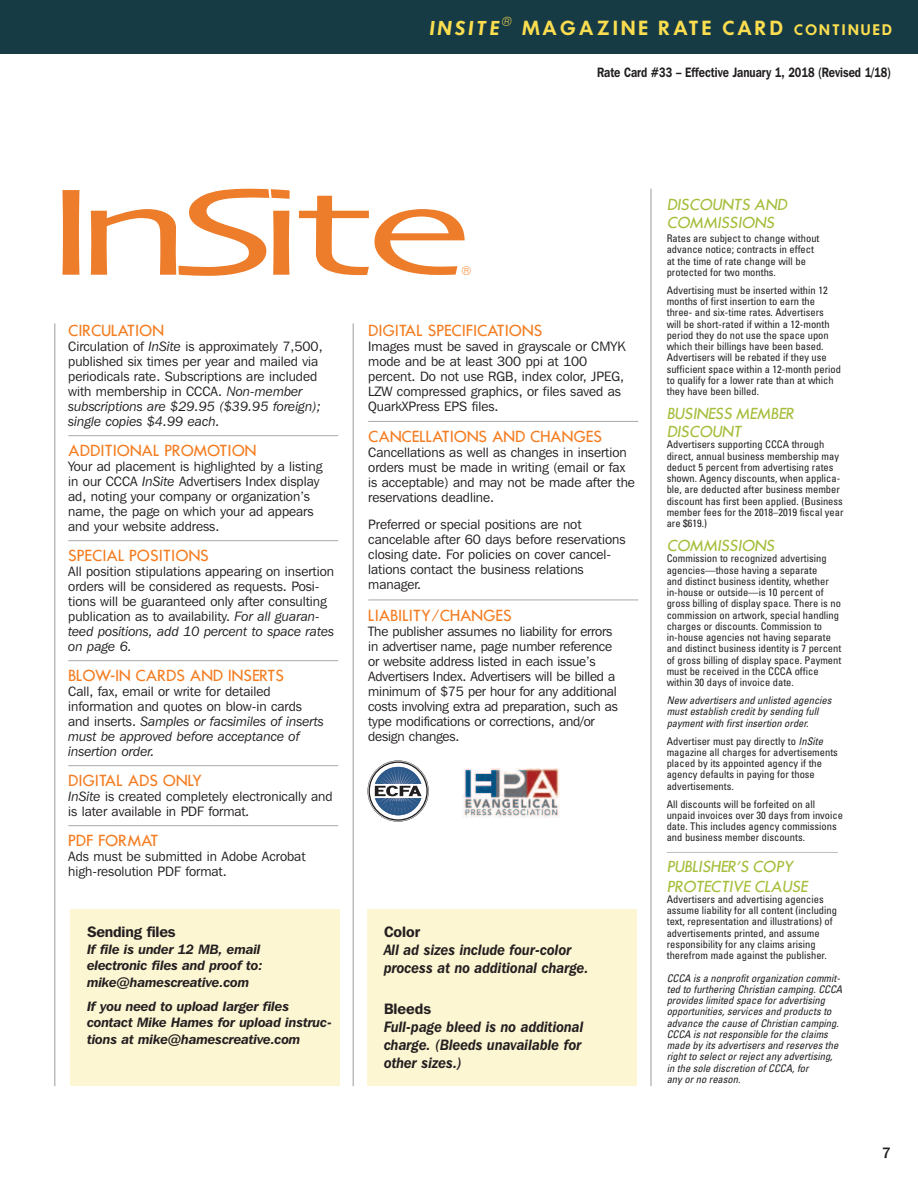
<style>
.page{position:relative;width:918px;height:1188px;background:#fff}
.page>*{position:absolute;margin:0;border:0;box-sizing:border-box;transform-origin:0 0}
.t1{font:600 18px "Futura";letter-spacing:.145em;color:#fbde4f}
.t2{font:italic 600 18px "Futura";letter-spacing:.14em;color:#fbde4f}
.t3{font:500 15px "Futura";color:#f47d21}
.t4{font:italic 600 15px/18px "Franklin Gothic IT Cby BT";color:#231f20;scale:.9 1}
.t5{font:italic 500 15px/18px "Futura";color:#a4be3b}
.t6{font:600 15px "Franklin Gothic IT Cby BT";letter-spacing:-.01em;color:#231f20}
.t7{font:500 15px "Franklin Gothic IT Cby BT";color:#231f20}
.t8{font:13.5px/15px "Franklin Gothic IT Cby BT";color:#231f20}
.t9{font:italic 600 13.5px/16.5px "Franklin Gothic IT Cby BT";letter-spacing:-.01em;color:#231f20}
.t10{font:600 13.5px "Franklin Gothic IT Cby BT";color:#231f20;scale:.8 1}
.t11{font:italic 600 12px "Futura";color:#fbde4f}
.t12{font:500 11.85px "Futura";color:#f47d21}
.t13{font:condensed 10.5px/11.2px "Univers";color:#231f20}
.t14{font:italic condensed 10.5px/11.2px "Univers";color:#231f20}
.s1{font-size:13.5px}
.s2{font-style:italic}
</style>
<div class="page">
<hr style="left:650px;top:189px;width:2px;height:897px;background:#bcbdc0">
<hr style="left:353px;top:323px;width:1px;height:763px;background:#bcbdc0">
<hr style="left:54px;top:323px;width:2px;height:763px;background:#bcbdc0">
<hr style="left:68px;top:435px;width:270px;height:1px;background:#a8a9ad">
<hr style="left:68px;top:540px;width:270px;height:1px;background:#a8a9ad">
<hr style="left:68px;top:660px;width:270px;height:1px;background:#a8a9ad">
<hr style="left:68px;top:765px;width:270px;height:1px;background:#a8a9ad">
<hr style="left:68px;top:825px;width:270px;height:1px;background:#a8a9ad">
<hr style="left:368px;top:421px;width:270px;height:1px;background:#a8a9ad">
<hr style="left:368px;top:600px;width:270px;height:1px;background:#a8a9ad">
<svg style="left:368px;top:760px;width:61px;height:62px"></svg>
<img style="left:463px;top:769px;width:97px;height:48px">
<hr style="left:667px;top:852px;width:171px;height:1px;background:#bcbdc0">
<div style="left:0;top:0;width:918px;height:54px;background:#173b45"></div>
<svg style="left:62px;top:189px;width:403px;height:87px"></svg>
<div style="left:70px;top:909px;width:270px;height:177px;background:#fdf6d3"></div>
<div style="left:368px;top:909px;width:270px;height:177px;background:#fdf6d3"></div>
<h1 class="t2" style="left:429px;top:19px;width:71px">INSITE</h1>
<p class="t11" style="left:501px;top:15px;width:12px">®</p>
<h1 class="t1" style="left:522px;top:19px;width:372px">MAGAZINE RATE CARD <span class="s1">CONTINUED</span></h1>
<p class="t10" style="left:597px;top:67px;width:369px">Rate Card #33 – Effective January 1, 2018 (Revised 1/18)</p>
<p class="t3" style="left:68px;top:322px;width:97px">CIRCULATION</p>
<p class="t8" style="left:68px;top:340px;width:256px">Circulation of <span class="s2">InSite</span> is approximately 7,500, published six times per year and mailed via periodicals rate. Subscriptions are included with membership in CCCA. <span class="s2">Non-member subscriptions are $29.95 ($39.95 foreign); single copies $4.99 each.</span></p>
<p class="t3" style="left:68px;top:442px;width:190px">ADDITIONAL PROMOTION</p>
<p class="t8" style="left:68px;top:460px;width:256px">Your ad placement is highlighted by a listing in our CCCA <span class="s2">InSite</span> Advertisers Index display ad, noting your company or organization’s name, the page on which your ad appears and your website address.</p>
<p class="t3" style="left:68px;top:547px;width:142px">SPECIAL POSITIONS</p>
<p class="t8" style="left:68px;top:565px;width:267px">All position stipulations appearing on insertion orders will be considered as requests. Posi&shy;tions will be guaranteed only after consulting publication as to availability. <span class="s2">For all guaran&shy;teed positions, add 10 percent to space rates on page 6.</span></p>
<p class="t3" style="left:68px;top:667px;width:217px">BLOW-IN CARDS AND INSERTS</p>
<p class="t8" style="left:68px;top:685px;width:257px">Call, fax, email or write for detailed information and quotes on blow-in cards and inserts. <span class="s2">Samples or facsimiles of inserts must be approved before acceptance of insertion order.</span></p>
<p class="t3" style="left:68px;top:772px;width:135px">DIGITAL ADS ONLY</p>
<p class="t8" style="left:68px;top:790px;width:266px"><span class="s2">InSite</span> is created completely electronically and is later available in PDF format<span class="s2">.</span></p>
<p class="t3" style="left:68px;top:832px;width:92px">PDF FORMAT</p>
<p class="t8" style="left:68px;top:850px;width:239px">Ads must be submitted in Adobe Acrobat high-resolution PDF format.</p>
<p class="t6" style="left:87px;top:927px;width:90px">Sending files</p>
<p class="t9" style="left:87px;top:942px;width:177px">If file is under 12 MB, email electronic files and proof to: mike@hamescreative.com</p>
<p class="t9" style="left:87px;top:999px;width:247px">If you need to upload larger files contact Mike Hames for upload instruc&shy;tions at mike@hamescreative.com</p>
<p class="t12" style="left:461px;top:264px;width:11px">®</p>
<p class="t3" style="left:368px;top:322px;width:176px">DIGITAL SPECIFICATIONS</p>
<p class="t8" style="left:368px;top:340px;width:259px">Images must be saved in grayscale or CMYK mode and be at least 300 ppi at 100 percent. Do not use RGB, index color, JPEG, LZW compressed graphics, or files saved as QuarkXPress EPS files.</p>
<p class="t3" style="left:368px;top:428px;width:235px">CANCELLATIONS AND CHANGES</p>
<p class="t8" style="left:368px;top:446px;width:268px">Cancellations as well as changes in insertion orders must be made in writing (email or fax is acceptable) and may not be made after the reservations deadline.</p>
<p class="t8" style="left:368px;top:518px;width:259px">Preferred or special positions are not cancelable after 60 days before reservations closing date. For policies on cover cancel&shy;lations contact the business relations manager.</p>
<p class="t3" style="left:368px;top:607px;width:145px">LIABILITY/CHANGES</p>
<p class="t8" style="left:368px;top:625px;width:251px">The publisher assumes no liability for errors in advertiser name, page number reference or website address listed in each issue’s Advertisers Index. Advertisers will be billed a minimum of $75 per hour for any additional costs involving extra ad preparation, such as type modifications or corrections, and/or design changes.</p>
<p class="t6" style="left:384px;top:927px;width:38px">Color</p>
<p class="t4" style="left:384px;top:942px;width:229px">All ad sizes include four-color process at no additional charge.</p>
<p class="t6" style="left:384px;top:1003px;width:49px">Bleeds</p>
<p class="t4" style="left:384px;top:1019px;width:223px">Full-page bleed is no additional charge. (Bleeds unavailable for other sizes.)</p>
<p class="t5" style="left:667px;top:196px;width:122px">DISCOUNTS AND<br>COMMISSIONS</p>
<p class="t13" style="left:667px;top:234px;width:154px">Rates are subject to change without advance notice; contracts in effect at the time of rate change will be protected for two months.</p>
<p class="t13" style="left:667px;top:285px;width:176px">Advertising must be inserted within 12 months of first insertion to earn the three- and six-time rates. Advertisers will be short-rated if within a 12-month period they do not use the space upon which their billings have been based.<br>Advertisers will be rebated if they use sufficient space within a 12-month period to qualify for a lower rate than at which they have been billed.</p>
<p class="t5" style="left:667px;top:405px;width:129px">BUSINESS MEMBER<br>DISCOUNT</p>
<p class="t13" style="left:667px;top:440px;width:178px">Advertisers supporting CCCA through direct, annual business membership may deduct 5 percent from advertising rates shown. Agency discounts, when applica&shy;ble, are deducted after business member discount has first been applied. (Business member fees for the 2018–2019 fiscal year are $619.)</p>
<p class="t5" style="left:667px;top:537px;width:109px">COMMISSIONS</p>
<p class="t13" style="left:667px;top:554px;width:176px">Commission to recognized advertising agencies—those having a separate<br>and distinct business identity, whether in-house or outside—is 10 percent of gross billing of display space. There is no commission on artwork, special handling charges or discounts. Commission to in-house agencies not having separate and distinct business identity is 7 percent of gross billing of display space. Payment must be received in the CCCA office within 30 days of invoice date.</p>
<p class="t14" style="left:667px;top:696px;width:166px">New advertisers and unlisted agencies must establish credit by sending full payment with first insertion order.</p>
<p class="t13" style="left:667px;top:736px;width:173px">Advertiser must pay directly to <span class="s2">InSite </span>magazine all charges for advertisements placed by its appointed agency if the agency defaults in paying for those advertisements.</p>
<p class="t13" style="left:667px;top:799px;width:178px">All discounts will be forfeited on all unpaid invoices over 30 days from invoice date. This includes agency commissions and business member discounts.</p>
<p class="t5" style="left:667px;top:857px;width:142px;line-height:19.5px">PUBLISHER’S COPY<br>PROTECTIVE CLAUSE</p>
<p class="t13" style="left:667px;top:894px;width:172px">Advertisers and advertising agencies assume liability for all content (including text, representation and illustrations) of advertisements printed, and assume responsibility for any claims arising therefrom made against the publisher.</p>
<p class="t14" style="left:667px;top:973px;width:177px">CCCA is a nonprofit organization commit&shy;ted to furthering Christian camping. CCCA provides limited space for advertising opportunities, services and products to advance the cause of Christian camping.<br>CCCA is not responsible for the claims made by its advertisers and reserves the right to select or reject any advertising, in the sole discretion of CCCA, for<br>any or no reason.</p>
<p class="t7" style="left:882px;top:1148px;width:11px">7</p>
</div>
